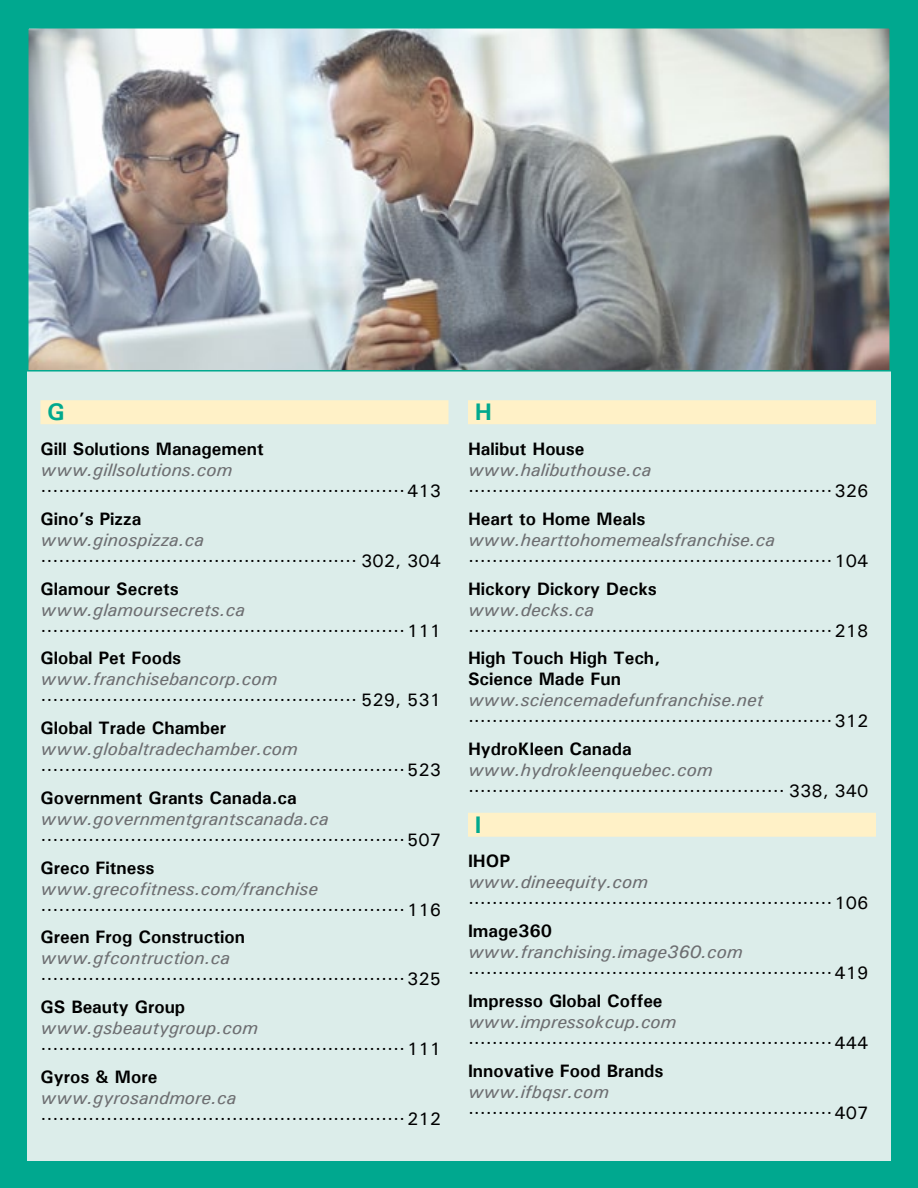
<style>
.page{position:relative;width:918px;height:1188px;background:#00a88f}
.page>*{position:absolute;margin:0;border:0;box-sizing:border-box;transform-origin:0 0}
.t1{font:700 24px "Univers";color:#01a98e}
.t2{font:500 18px "Univers";color:#000}
.t3{font:italic 500 18px "Univers";color:#6d6e71}
.t4{font:700 18px/21px "Univers";color:#000}
</style>
<div class="page">
<div style="left:27px;top:27px;width:864px;height:1134px;background:#dcedea"></div>
<div style="left:40px;top:400px;width:408px;height:24px;background:#fff1c7"></div>
<div style="left:468px;top:400px;width:408px;height:24px;background:#fff1c7"></div>
<div style="left:468px;top:813px;width:408px;height:24px;background:#fff1c7"></div>
<img style="left:30px;top:30px;width:858px;height:339px">
<div style="left:27px;top:27px;width:864px;height:345px;border:2px solid #00a98e"></div>
<h1 class="t1" style="left:47px;top:397px;width:19px">G</h1>
<p class="t4" style="left:40px;top:438px;width:225px">Gill Solutions Management</p>
<p class="t3" style="left:40px;top:458px;width:193px">www.gillsolutions.com</p>
<p class="t2" style="left:40px;top:479px;width:402px">∙∙∙∙∙∙∙∙∙∙∙∙∙∙∙∙∙∙∙∙∙∙∙∙∙∙∙∙∙∙∙∙∙∙∙∙∙∙∙∙∙∙∙∙∙∙∙∙∙∙∙∙∙∙∙∙∙∙∙∙∙413</p>
<p class="t4" style="left:40px;top:508px;width:102px">Gino’s Pizza</p>
<p class="t3" style="left:40px;top:528px;width:165px">www.ginospizza.ca</p>
<p class="t2" style="left:40px;top:549px;width:402px">∙∙∙∙∙∙∙∙∙∙∙∙∙∙∙∙∙∙∙∙∙∙∙∙∙∙∙∙∙∙∙∙∙∙∙∙∙∙∙∙∙∙∙∙∙∙∙∙∙∙∙∙∙ 302, 304</p>
<p class="t4" style="left:40px;top:577px;width:140px">Glamour Secrets</p>
<p class="t3" style="left:40px;top:598px;width:206px">www.glamoursecrets.ca</p>
<p class="t2" style="left:40px;top:619px;width:402px">∙∙∙∙∙∙∙∙∙∙∙∙∙∙∙∙∙∙∙∙∙∙∙∙∙∙∙∙∙∙∙∙∙∙∙∙∙∙∙∙∙∙∙∙∙∙∙∙∙∙∙∙∙∙∙∙∙∙∙∙∙111</p>
<p class="t4" style="left:40px;top:647px;width:142px">Global Pet Foods</p>
<p class="t3" style="left:40px;top:667px;width:238px">www.franchisebancorp.com</p>
<p class="t2" style="left:40px;top:689px;width:402px">∙∙∙∙∙∙∙∙∙∙∙∙∙∙∙∙∙∙∙∙∙∙∙∙∙∙∙∙∙∙∙∙∙∙∙∙∙∙∙∙∙∙∙∙∙∙∙∙∙∙∙∙∙ 529, 531</p>
<p class="t4" style="left:40px;top:717px;width:187px">Global Trade Chamber</p>
<p class="t3" style="left:40px;top:737px;width:259px">www.globaltradechamber.com</p>
<p class="t2" style="left:40px;top:758px;width:402px">∙∙∙∙∙∙∙∙∙∙∙∙∙∙∙∙∙∙∙∙∙∙∙∙∙∙∙∙∙∙∙∙∙∙∙∙∙∙∙∙∙∙∙∙∙∙∙∙∙∙∙∙∙∙∙∙∙∙∙∙∙523</p>
<p class="t4" style="left:40px;top:787px;width:258px">Government Grants Canada.ca</p>
<p class="t3" style="left:40px;top:807px;width:290px">www.governmentgrantscanada.ca</p>
<p class="t2" style="left:40px;top:828px;width:402px">∙∙∙∙∙∙∙∙∙∙∙∙∙∙∙∙∙∙∙∙∙∙∙∙∙∙∙∙∙∙∙∙∙∙∙∙∙∙∙∙∙∙∙∙∙∙∙∙∙∙∙∙∙∙∙∙∙∙∙∙∙507</p>
<p class="t4" style="left:40px;top:857px;width:115px">Greco Fitness</p>
<p class="t3" style="left:40px;top:877px;width:279px">www.grecofitness.com/franchise</p>
<p class="t2" style="left:40px;top:898px;width:402px">∙∙∙∙∙∙∙∙∙∙∙∙∙∙∙∙∙∙∙∙∙∙∙∙∙∙∙∙∙∙∙∙∙∙∙∙∙∙∙∙∙∙∙∙∙∙∙∙∙∙∙∙∙∙∙∙∙∙∙∙∙116</p>
<p class="t4" style="left:40px;top:926px;width:206px">Green Frog Construction</p>
<p class="t3" style="left:40px;top:946px;width:191px">www.gfcontruction.ca</p>
<p class="t2" style="left:40px;top:968px;width:402px">∙∙∙∙∙∙∙∙∙∙∙∙∙∙∙∙∙∙∙∙∙∙∙∙∙∙∙∙∙∙∙∙∙∙∙∙∙∙∙∙∙∙∙∙∙∙∙∙∙∙∙∙∙∙∙∙∙∙∙∙∙325</p>
<p class="t4" style="left:40px;top:996px;width:146px">GS Beauty Group</p>
<p class="t3" style="left:40px;top:1016px;width:219px">www.gsbeautygroup.com</p>
<p class="t2" style="left:40px;top:1037px;width:402px">∙∙∙∙∙∙∙∙∙∙∙∙∙∙∙∙∙∙∙∙∙∙∙∙∙∙∙∙∙∙∙∙∙∙∙∙∙∙∙∙∙∙∙∙∙∙∙∙∙∙∙∙∙∙∙∙∙∙∙∙∙111</p>
<p class="t4" style="left:40px;top:1066px;width:118px">Gyros &amp; More</p>
<p class="t3" style="left:40px;top:1086px;width:197px">www.gyrosandmore.ca</p>
<p class="t2" style="left:40px;top:1107px;width:402px">∙∙∙∙∙∙∙∙∙∙∙∙∙∙∙∙∙∙∙∙∙∙∙∙∙∙∙∙∙∙∙∙∙∙∙∙∙∙∙∙∙∙∙∙∙∙∙∙∙∙∙∙∙∙∙∙∙∙∙∙∙212</p>
<h1 class="t1" style="left:475px;top:397px;width:19px">H</h1>
<p class="t4" style="left:468px;top:438px;width:118px">Halibut House</p>
<p class="t3" style="left:468px;top:458px;width:185px">www.halibuthouse.ca</p>
<p class="t2" style="left:468px;top:479px;width:402px">∙∙∙∙∙∙∙∙∙∙∙∙∙∙∙∙∙∙∙∙∙∙∙∙∙∙∙∙∙∙∙∙∙∙∙∙∙∙∙∙∙∙∙∙∙∙∙∙∙∙∙∙∙∙∙∙∙∙∙∙∙326</p>
<p class="t4" style="left:468px;top:508px;width:179px">Heart to Home Meals</p>
<p class="t3" style="left:468px;top:528px;width:309px">www.hearttohomemealsfranchise.ca</p>
<p class="t2" style="left:468px;top:549px;width:402px">∙∙∙∙∙∙∙∙∙∙∙∙∙∙∙∙∙∙∙∙∙∙∙∙∙∙∙∙∙∙∙∙∙∙∙∙∙∙∙∙∙∙∙∙∙∙∙∙∙∙∙∙∙∙∙∙∙∙∙∙∙104</p>
<p class="t4" style="left:468px;top:577px;width:190px">Hickory Dickory Decks</p>
<p class="t3" style="left:468px;top:598px;width:128px">www.decks.ca</p>
<p class="t2" style="left:468px;top:619px;width:402px">∙∙∙∙∙∙∙∙∙∙∙∙∙∙∙∙∙∙∙∙∙∙∙∙∙∙∙∙∙∙∙∙∙∙∙∙∙∙∙∙∙∙∙∙∙∙∙∙∙∙∙∙∙∙∙∙∙∙∙∙∙218</p>
<p class="t4" style="left:468px;top:647px;width:194px">High Touch High Tech,<br>Science Made Fun</p>
<p class="t3" style="left:468px;top:688px;width:297px">www.sciencemadefunfranchise.net</p>
<p class="t2" style="left:468px;top:710px;width:402px">∙∙∙∙∙∙∙∙∙∙∙∙∙∙∙∙∙∙∙∙∙∙∙∙∙∙∙∙∙∙∙∙∙∙∙∙∙∙∙∙∙∙∙∙∙∙∙∙∙∙∙∙∙∙∙∙∙∙∙∙∙312</p>
<p class="t4" style="left:468px;top:738px;width:165px">HydroKleen Canada</p>
<p class="t3" style="left:468px;top:758px;width:246px">www.hydrokleenquebec.com</p>
<p class="t2" style="left:468px;top:779px;width:402px">∙∙∙∙∙∙∙∙∙∙∙∙∙∙∙∙∙∙∙∙∙∙∙∙∙∙∙∙∙∙∙∙∙∙∙∙∙∙∙∙∙∙∙∙∙∙∙∙∙∙∙∙∙ 338, 340</p>
<h1 class="t1" style="left:475px;top:809px;width:8px">I</h1>
<p class="t4" style="left:468px;top:850px;width:44px">IHOP</p>
<p class="t3" style="left:468px;top:871px;width:181px">www.dineequity.com</p>
<p class="t2" style="left:468px;top:892px;width:402px">∙∙∙∙∙∙∙∙∙∙∙∙∙∙∙∙∙∙∙∙∙∙∙∙∙∙∙∙∙∙∙∙∙∙∙∙∙∙∙∙∙∙∙∙∙∙∙∙∙∙∙∙∙∙∙∙∙∙∙∙∙106</p>
<p class="t4" style="left:468px;top:920px;width:85px">Image360</p>
<p class="t3" style="left:468px;top:940px;width:276px">www.franchising.image360.com</p>
<p class="t2" style="left:468px;top:962px;width:402px">∙∙∙∙∙∙∙∙∙∙∙∙∙∙∙∙∙∙∙∙∙∙∙∙∙∙∙∙∙∙∙∙∙∙∙∙∙∙∙∙∙∙∙∙∙∙∙∙∙∙∙∙∙∙∙∙∙∙∙∙∙419</p>
<p class="t4" style="left:468px;top:990px;width:196px">Impresso Global Coffee</p>
<p class="t3" style="left:468px;top:1010px;width:210px">www.impressokcup.com</p>
<p class="t2" style="left:468px;top:1031px;width:402px">∙∙∙∙∙∙∙∙∙∙∙∙∙∙∙∙∙∙∙∙∙∙∙∙∙∙∙∙∙∙∙∙∙∙∙∙∙∙∙∙∙∙∙∙∙∙∙∙∙∙∙∙∙∙∙∙∙∙∙∙∙444</p>
<p class="t4" style="left:468px;top:1060px;width:197px">Innovative Food Brands</p>
<p class="t3" style="left:468px;top:1080px;width:143px">www.ifbqsr.com</p>
<p class="t2" style="left:468px;top:1101px;width:402px">∙∙∙∙∙∙∙∙∙∙∙∙∙∙∙∙∙∙∙∙∙∙∙∙∙∙∙∙∙∙∙∙∙∙∙∙∙∙∙∙∙∙∙∙∙∙∙∙∙∙∙∙∙∙∙∙∙∙∙∙∙407</p>
</div>
